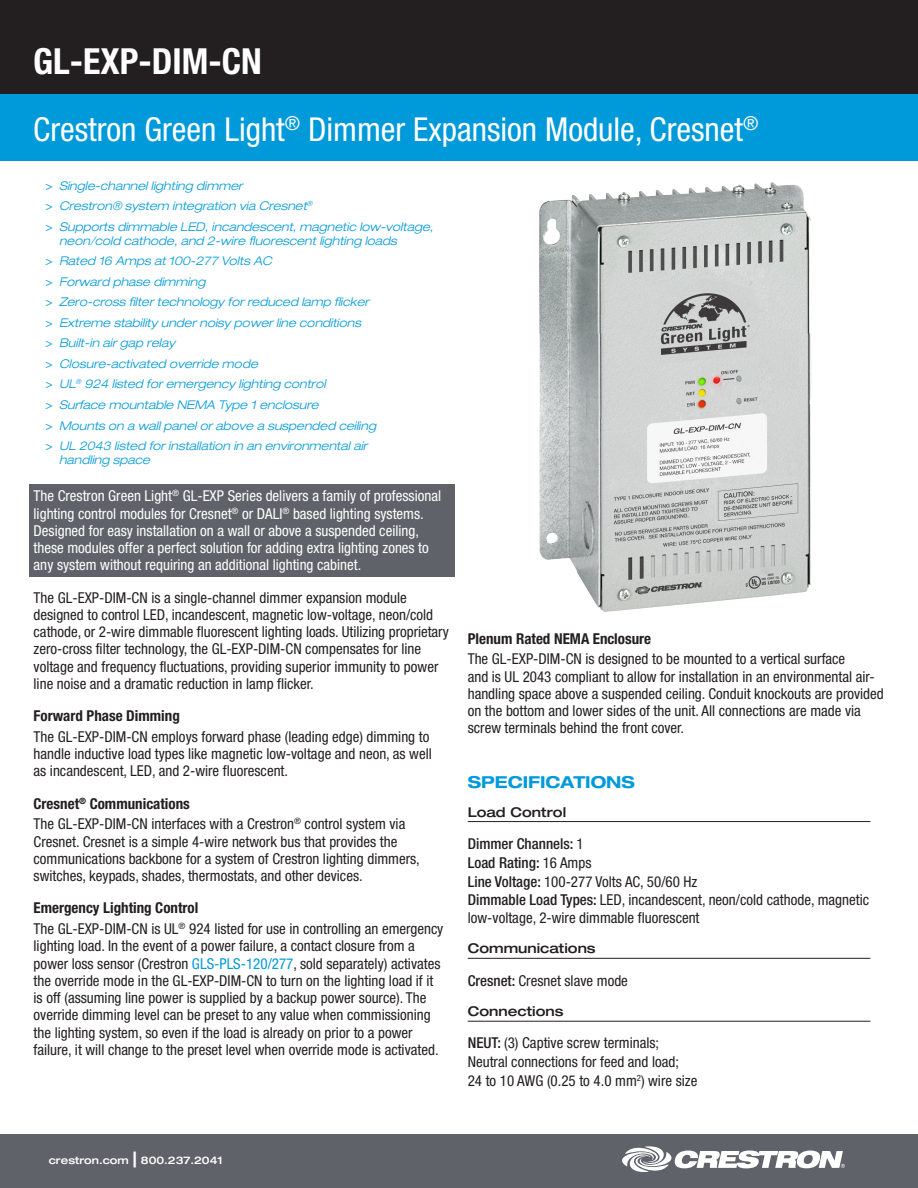
<style>
.page{position:relative;width:918px;height:1188px;background:#fff}
.page>*{position:absolute;margin:0;border:0;box-sizing:border-box;transform-origin:0 0}
.t1{font:700 condensed 36px "Helvetica Neue LT Std";color:#fff}
.t2{font:condensed 33px "Helvetica Neue LT Std";color:#fff}
.SPECIFICATIONS_title{font:700 expanded 16.5px "Helvetica Neue LT Std";color:#009ada}
.spec_description{font:condensed 15px/17.2px "Helvetica Neue LT Std";color:#231f20}
.t3{font:condensed 15px/17.2px "Helvetica Neue LT Std";color:#fff}
.bold_copy_headings{font:700 condensed 15px "Helvetica Neue LT Std";color:#231f20}
.spec_description-2{font:500 condensed 15px "Helvetica Neue LT Std";color:#231f20}
.spec_header{font:500 expanded 13.5px "Helvetica Neue LT Std";color:#231f20}
.t4{font:italic 300 expanded 12px/13.8px "Helvetica Neue LT Std";color:#009ada}
.t5{font:500 expanded 10.5px "Helvetica Neue LT Std";color:#fff}
.s1{font-weight:400;font-style:normal;font-stretch:condensed}
.s2{color:#009ada}
.s3{font-weight:400}
.s4{font-weight:500}
.s5{font-size:21px}
</style>
<div class="page">
<div style="left:0;top:0;width:918px;height:94px;background:#231f20"></div>
<div style="left:0;top:94px;width:918px;height:67px;background:#009ada"></div>
<div style="left:0;top:1134px;width:918px;height:54px;background:#5f6369"></div>
<svg style="left:622px;top:1146px;width:223px;height:26px"></svg>
<img style="left:539px;top:182px;width:272px;height:430px">
<div style="left:29px;top:484px;width:425px;height:93px;background:#5f6369"></div>
<hr style="left:468px;top:821px;width:402px;height:1px;background:#231f20">
<hr style="left:468px;top:958px;width:402px;height:1px;background:#231f20">
<hr style="left:468px;top:1021px;width:402px;height:1px;background:#231f20">
<h1 class="t1" style="left:33px;top:40px;width:230px">GL-EXP-DIM-CN</h1>
<h2 class="t2" style="left:33px;top:110px;width:727px">Crestron Green Light<sup>®</sup> Dimmer Expansion Module, Cresnet<sup>®</sup></h2>
<p class="t4" style="left:46px;top:179px;width:199px"><span class="s1">&gt;</span> Single-channel lighting dimmer</p>
<p class="t4" style="left:46px;top:199px;width:268px"><span class="s1">&gt;</span> Crestron® system integration via Cresnet<sup>®</sup></p>
<p class="t4" style="left:59px;top:220px;width:376px;text-indent:-14px"><span class="s1">&gt;</span> Supports dimmable LED, incandescent, magnetic low-voltage, neon/cold cathode, and 2-wire fluorescent lighting loads</p>
<p class="t4" style="left:46px;top:254px;width:228px"><span class="s1">&gt;</span> Rated 16 Amps at 100-277 Volts AC</p>
<p class="t4" style="left:46px;top:275px;width:161px"><span class="s1">&gt;</span> Forward phase dimming</p>
<p class="t4" style="left:46px;top:295px;width:325px"><span class="s1">&gt;</span> Zero-cross filter technology for reduced lamp flicker</p>
<p class="t4" style="left:46px;top:316px;width:317px"><span class="s1">&gt;</span> Extreme stability under noisy power line conditions</p>
<p class="t4" style="left:46px;top:336px;width:131px"><span class="s1">&gt;</span> Built-in air gap relay</p>
<p class="t4" style="left:46px;top:357px;width:214px"><span class="s1">&gt;</span> Closure-activated override mode</p>
<p class="t4" style="left:46px;top:378px;width:282px"><span class="s1">&gt;</span> UL<sup>®</sup> 924 listed for emergency lighting control</p>
<p class="t4" style="left:46px;top:398px;width:275px"><span class="s1">&gt;</span> Surface mountable NEMA Type 1 enclosure</p>
<p class="t4" style="left:46px;top:419px;width:332px"><span class="s1">&gt;</span> Mounts on a wall panel or above a suspended ceiling</p>
<p class="t4" style="left:59px;top:439px;width:310px;text-indent:-14px"><span class="s1">&gt;</span> UL 2043 listed for installation in an environmental air handling space</p>
<p class="t3" style="left:34px;top:487px;width:409px">The Crestron Green Light<sup>®</sup> GL-EXP Series delivers a family of professional lighting control modules for Cresnet<sup>®</sup> or DALI<sup>®</sup> based lighting systems.<br>Designed for easy installation on a wall or above a suspended ceiling, these modules offer a perfect solution for adding extra lighting zones to any system without requiring an additional lighting cabinet.</p>
<p class="spec_description" style="left:34px;top:589px;width:417px">The GL-EXP-DIM-CN is a single-channel dimmer expansion module designed to control LED, incandescent, magnetic low-voltage, neon/cold cathode, or 2-wire dimmable fluorescent lighting loads. Utilizing proprietary zero-cross filter technology, the GL-EXP-DIM-CN compensates for line voltage and frequency fluctuations, providing superior immunity to power line noise and a dramatic reduction in lamp flicker.</p>
<p class="bold_copy_headings" style="left:34px;top:707px;width:148px">Forward Phase Dimming</p>
<p class="spec_description" style="left:34px;top:728px;width:400px">The GL-EXP-DIM-CN employs forward phase (leading edge) dimming to handle inductive load types like magnetic low-voltage and neon, as well as incandescent, LED, and 2-wire fluorescent.</p>
<p class="bold_copy_headings" style="left:34px;top:794px;width:158px">Cresnet<sup>®</sup> Communications</p>
<p class="spec_description" style="left:34px;top:815px;width:388px">The GL-EXP-DIM-CN interfaces with a Crestron<sup>®</sup> control system via Cresnet. Cresnet is a simple 4-wire network bus that provides the communications backbone for a system of Crestron lighting dimmers, switches, keypads, shades, thermostats, and other devices.</p>
<p class="bold_copy_headings" style="left:34px;top:899px;width:166px">Emergency Lighting Control</p>
<p class="spec_description" style="left:34px;top:920px;width:411px">The GL-EXP-DIM-CN is UL<sup>®</sup> 924 listed for use in controlling an emergency lighting load. In the event of a power failure, a contact closure from a power loss sensor (Crestron <span class="s2">GLS-PLS-120/277</span>, sold separately) activates the override mode in the GL-EXP-DIM-CN to turn on the lighting load if it is off (assuming line power is supplied by a backup power source). The override dimming level can be preset to any value when commissioning the lighting system, so even if the load is already on prior to a power failure, it will change to the preset level when override mode is activated.</p>
<p class="bold_copy_headings" style="left:468px;top:629px;width:185px">Plenum Rated NEMA Enclosure</p>
<p class="spec_description" style="left:468px;top:650px;width:418px">The GL-EXP-DIM-CN is designed to be mounted to a vertical surface<br>and is UL 2043 compliant to allow for installation in an environmental air&shy;handling space above a suspended ceiling. Conduit knockouts are provided on the bottom and lower sides of the unit. All connections are made via screw terminals behind the front cover.</p>
<p class="SPECIFICATIONS_title" style="left:468px;top:771px;width:169px">SPECIFICATIONS</p>
<p class="spec_header" style="left:468px;top:803px;width:100px">Load Control</p>
<p class="spec_description-2" style="left:468px;top:835px;width:118px">Dimmer Channels: <span class="s3">1</span></p>
<p class="spec_description-2" style="left:468px;top:853px;width:125px">Load Rating: <span class="s3">16 Amps</span></p>
<p class="spec_description" style="left:468px;top:873px;width:231px"><span class="s4">Line Voltage:</span> 100-277 Volts AC, 50/60 Hz</p>
<p class="spec_description" style="left:468px;top:891px;width:403px"><span class="s4">Dimmable Load Types:</span> LED, incandescent, neon/cold cathode, magnetic low-voltage, 2-wire dimmable fluorescent</p>
<p class="spec_header" style="left:468px;top:940px;width:129px">Communications</p>
<p class="spec_description" style="left:468px;top:972px;width:162px"><span class="s4">Cresnet:</span> Cresnet slave mode</p>
<p class="spec_header" style="left:468px;top:1003px;width:97px">Connections</p>
<p class="spec_description" style="left:468px;top:1034px;width:193px"><span class="s4">NEUT:</span> (3) Captive screw terminals;</p>
<p class="spec_description" style="left:468px;top:1053px;width:213px">Neutral connections for feed and load;</p>
<p class="spec_description" style="left:468px;top:1072px;width:231px">24 to 10 AWG (0.25 to 4.0 mm<sup>2</sup>) wire size</p>
<p class="t5" style="left:49px;top:1153px;width:175px">crestron.com <span class="s5">|</span> 800.237.2041</p>
</div>
